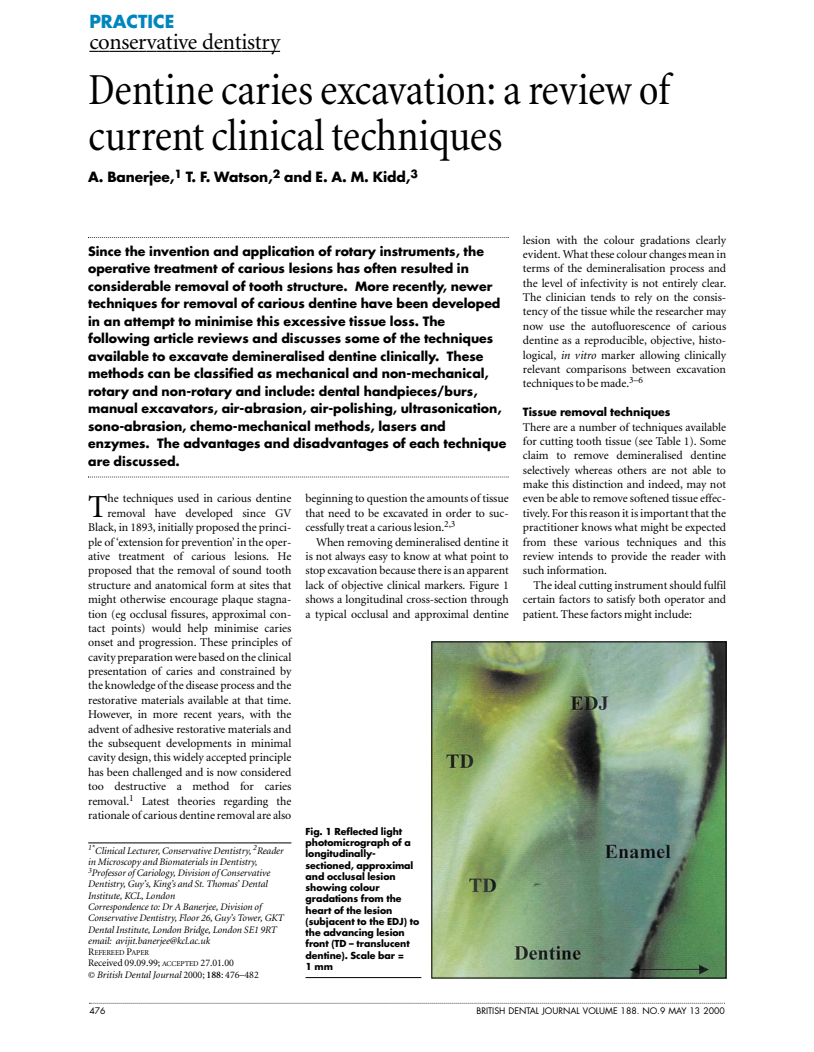
<style>
.page{position:relative;width:814px;height:1052px;background:#fff}
.page>*{position:absolute;margin:0;border:0;box-sizing:border-box;transform-origin:0 0}
.t1{font:condensed 45px/46.2px "Minion";letter-spacing:-.005em;color:#000}
.t2{font:32.12px "Minion";color:#000}
.t3{font:22.5px "Minion";letter-spacing:-.015em;color:#000}
.t4{font:700 17.5px "Futura";color:#0086bd}
.t5{font:700 13.75px "Futura";letter-spacing:-.005em;color:#000}
.t6{font:700 12.5px/17.5px "Futura";color:#000}
.t7{font:11.88px/14.4px "Minion";letter-spacing:-.005em;color:#000;text-align:justify}
.t8{font:700 11px "Futura";letter-spacing:-.005em;color:#000}
.t9{font:italic 10px/11.2px "Minion";letter-spacing:-.005em;color:#000}
.t10{font:10px/11.2px "Minion";letter-spacing:-.005em;color:#000}
.t11{font:700 9.38px/11.2px "Futura";letter-spacing:-.005em;color:#000}
.t12{font:8.75px "Futura";color:#000}
.t13{font:7.5px "Minion";letter-spacing:-.005em;color:#000}
.s1{font-size:10px}
.s2{font-size:7.5px}
.s3{font-style:italic}
.s4{font-weight:600}
</style>
<div class="page">
<svg style="left:89px;top:1002px;width:636px;height:1px"></svg>
<svg style="left:89px;top:51px;width:191px;height:1px"></svg>
<hr style="left:88px;top:842px;width:203px;height:1px;background:#000">
<svg style="left:88px;top:237px;width:421px;height:1px"></svg>
<svg style="left:88px;top:476px;width:421px;height:1px"></svg>
<img style="left:434px;top:643px;width:290px;height:332px">
<hr style="left:305px;top:977px;width:116px;height:1px;background:#000">
<h3 class="t4" style="left:89px;top:14px;width:86px">PRACTICE</h3>
<h3 class="t3" style="left:89px;top:33px;width:192px">conservative dentistry</h3>
<h1 class="t1" style="left:88px;top:71px;width:583px">Dentine caries excavation: a review of current clinical techniques</h1>
<p class="t5" style="left:88px;top:171px;width:331px">A. Banerjee,<sup>1</sup> T. F. Watson,<sup>2</sup> and E. A. M. Kidd,<sup>3</sup></p>
<p class="t6" style="left:88px;top:243px;width:420px">Since the invention and application of rotary instruments, the operative treatment of carious lesions has often resulted in considerable removal of tooth structure. More recently, newer techniques for removal of carious dentine have been developed in an attempt to minimise this excessive tissue loss. The following article reviews and discusses some of the techniques available to excavate demineralised dentine clinically. These methods can be classified as mechanical and non-mechanical, rotary and non-rotary and include: dental handpieces/burs, manual excavators, air-abrasion, air-polishing, ultrasonication, sono-abrasion, chemo-mechanical methods, lasers and enzymes. The advantages and disadvantages of each technique are discussed.</p>
<p class="t7" style="left:88px;top:492px;width:205px;text-align:right">he techniques used in carious dentine removal have developed since GV Black, in 1893, initially proposed the princi&shy;ple of ‘extension for prevention’ in the oper&shy;ative treatment of carious lesions. He proposed that the removal of sound tooth structure and anatomical form at sites that might otherwise encourage plaque stagna&shy;tion (eg occlusal fissures, approximal con&shy;tact points) would help minimise caries onset and progression. These principles of cavity preparation were based on the clinical presentation of caries and constrained by the knowledge of the disease process and the restorative materials available at that time.<br>However, in more recent years, with the advent of adhesive restorative materials and the subsequent developments in minimal cavity design, this widely accepted principle has been challenged and is now considered too destructive a method for caries removal.<sup>1</sup> Latest theories regarding the rationale of carious dentine removal are also</p>
<p class="t7" style="left:305px;top:492px;width:205px">beginning to question the amounts of tissue that need to be excavated in order to suc&shy;cessfully treat a carious lesion.<sup>2,3</sup></p>
<h2 class="t2" style="left:88px;top:494px;width:21px">T</h2>
<p class="t7" style="left:305px;top:535px;width:205px;text-indent:11px">When removing demineralised dentine it is not always easy to know at what point to stop excavation because there is an apparent lack of objective clinical markers. Figure 1 shows a longitudinal cross-section through a typical occlusal and approximal dentine</p>
<p class="t9" style="left:88px;top:845px;width:197px"><sup>1*</sup>Clinical Lecturer, Conservative Dentistry, <sup>2</sup>Reader in Microscopy and Biomaterials in Dentistry, <sup>3</sup>Professor of Cariology, Division of Conservative Dentistry, Guy’s, King’s and St. Thomas’ Dental Institute, KCL, London<br>Correspondence to: Dr A Banerjee, Division of Conservative Dentistry, Floor 26, Guy’s Tower, GKT Dental Institute, London Bridge, London SE1 9RT email: avijit.banerjee@kcl.ac.uk</p>
<p class="t13" style="left:88px;top:949px;width:62px"><span class="s1">R</span>EFEREED <span class="s1">P</span>APER</p>
<p class="t10" style="left:88px;top:958px;width:172px">Received 09.09.99; <span class="s2">ACCEPTED</span> 27.01.00<br>© <span class="s3">British Dental Journal</span> 2000; <span class="s4">188</span>: 476–482</p>
<p class="t11" style="left:305px;top:826px;width:115px">Fig. 1 Reflected light photomicrograph of a longitudinally&shy;sectioned, approximal and occlusal lesion showing colour gradations from the heart of the lesion (subjacent to the EDJ) to the advancing lesion front (TD – translucent dentine). Scale bar =<br>1 mm</p>
<p class="t7" style="left:523px;top:233px;width:205px">lesion with the colour gradations clearly evident. What these colour changes mean in terms of the demineralisation process and the level of infectivity is not entirely clear.<br>The clinician tends to rely on the consis&shy;tency of the tissue while the researcher may now use the autofluorescence of carious dentine as a reproducible, objective, histo&shy;logical, <span class="s3">in vitro</span> marker allowing clinically relevant comparisons between excavation techniques to be made.<sup>3–6</sup></p>
<p class="t8" style="left:523px;top:407px;width:149px">Tissue removal techniques</p>
<p class="t7" style="left:523px;top:420px;width:205px">There are a number of techniques available for cutting tooth tissue (see Table 1). Some claim to remove demineralised dentine selectively whereas others are not able to make this distinction and indeed, may not even be able to remove softened tissue effec&shy;tively. For this reason it is important that the practitioner knows what might be expected from these various techniques and this review intends to provide the reader with such information.</p>
<p class="t7" style="left:523px;top:578px;width:205px;text-indent:11px">The ideal cutting instrument should fulfil certain factors to satisfy both operator and patient. These factors might include:</p>
<p class="t12" style="left:89px;top:1006px;width:18px">476</p>
<p class="t12" style="left:476px;top:1006px;width:250px">BRITISH DENTAL JOURNAL VOLUME 188. NO.9 MAY 13 2000</p>
</div>
